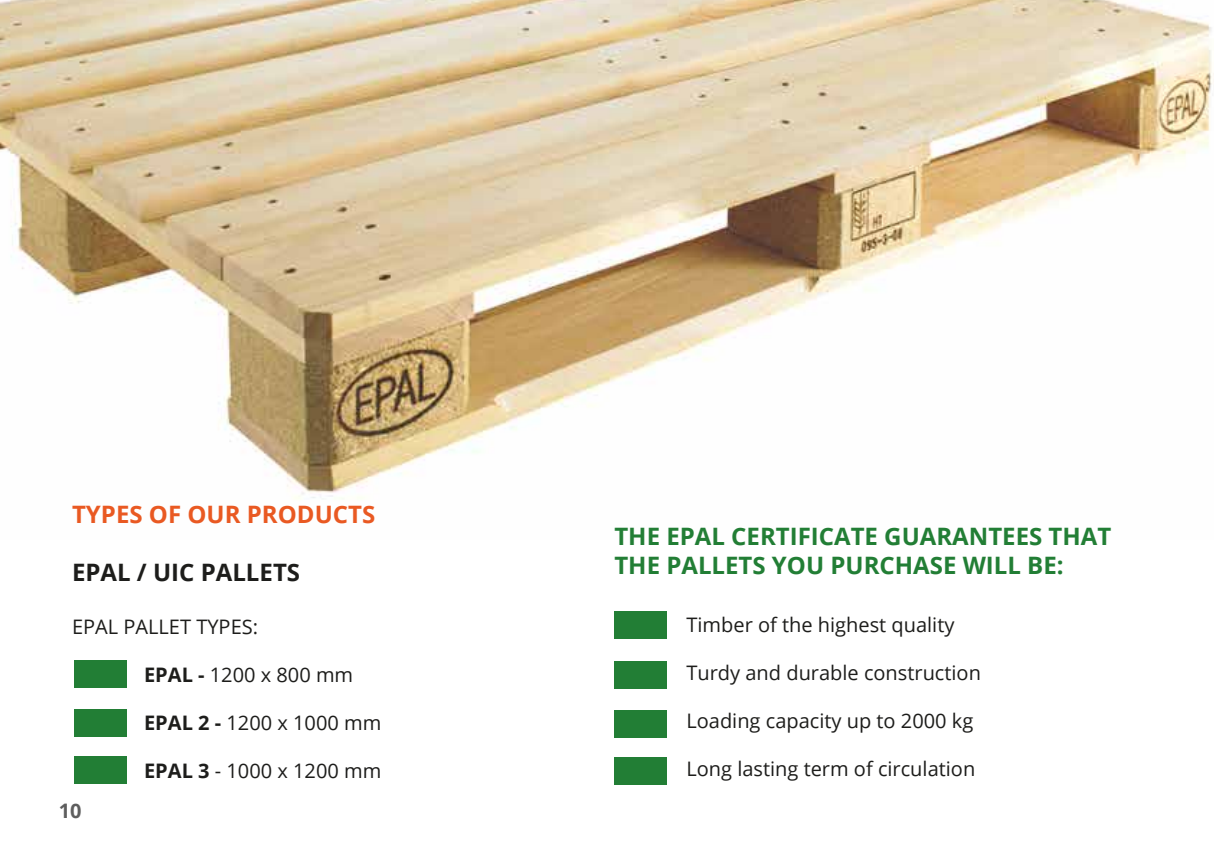
<style>
.page{position:relative;width:1214px;height:862px;background:#fff}
.page>*{position:absolute;margin:0;border:0;box-sizing:border-box;transform-origin:0 0}
.t1{font:700 24px/28.8px "Open Sans";color:#227e35}
.t2{font:700 24px "Open Sans";color:#e95922}
.t3{font:700 24px "Open Sans";color:#1d1d1b}
.t4{font:20px "Open Sans";color:#1d1d1b}
.t5{font:700 20px "Open Sans";color:#5e5e5e}
.s1{font-weight:700}
</style>
<div class="page">
<img style="left:0;top:0;width:1212px;height:499px">
<div style="left:614px;top:612px;width:53px;height:27px;background:#227e35"></div>
<div style="left:614px;top:710px;width:53px;height:27px;background:#227e35"></div>
<div style="left:614px;top:661px;width:53px;height:27px;background:#227e35"></div>
<div style="left:614px;top:757px;width:53px;height:27px;background:#227e35"></div>
<div style="left:74px;top:709px;width:53px;height:27px;background:#227e35"></div>
<div style="left:74px;top:661px;width:53px;height:27px;background:#227e35"></div>
<div style="left:74px;top:757px;width:53px;height:27px;background:#227e35"></div>
<p class="t2" style="left:72px;top:497px;width:305px">TYPES OF OUR PRODUCTS</p>
<p class="t3" style="left:72px;top:555px;width:229px">EPAL / UIC PALLETS</p>
<p class="t4" style="left:72px;top:612px;width:187px">EPAL PALLET TYPES:</p>
<p class="t4" style="left:144px;top:660px;width:211px"><span class="s1">EPAL -</span> 1200 x 800 mm</p>
<p class="t4" style="left:144px;top:708px;width:239px"><span class="s1">EPAL 2 -</span> 1200 x 1000 mm</p>
<p class="t4" style="left:144px;top:756px;width:239px"><span class="s1">EPAL 3</span> - 1000 x 1200 mm</p>
<p class="t5" style="left:59px;top:796px;width:24px">10</p>
<p class="t1" style="left:614px;top:521px;width:498px">THE EPAL CERTIFICATE GUARANTEES THAT<br>THE PALLETS YOU PURCHASE WILL BE:</p>
<p class="t4" style="left:686px;top:611px;width:269px">Timber of the highest quality</p>
<p class="t4" style="left:686px;top:659px;width:296px">Turdy and durable construction</p>
<p class="t4" style="left:686px;top:707px;width:288px">Loading capacity up to 2000 kg</p>
<p class="t4" style="left:686px;top:755px;width:290px">Long lasting term of circulation</p>
</div>
